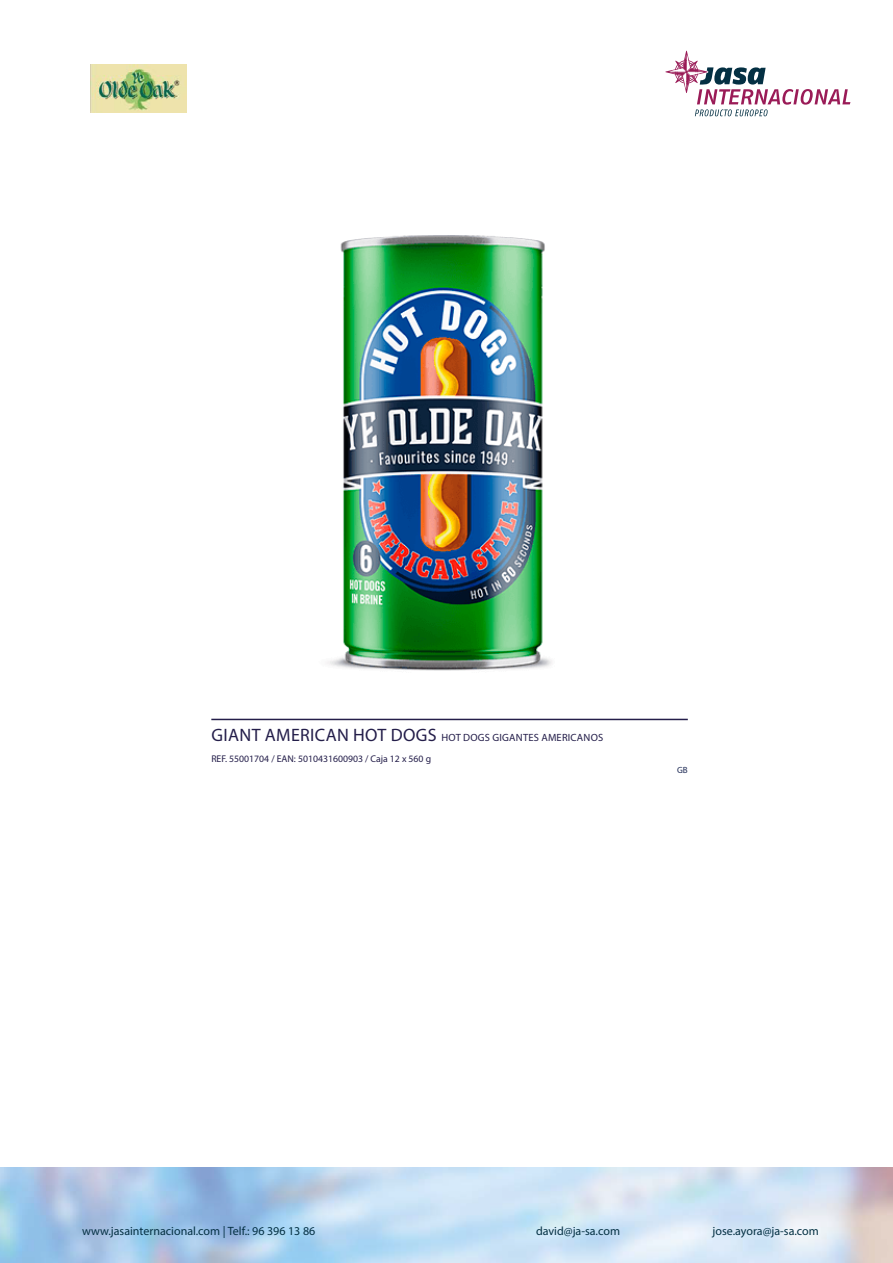
<style>
.page{position:relative;width:893px;height:1263px;background:#fff}
.page>*{position:absolute;margin:0;border:0;box-sizing:border-box;transform-origin:0 0}
.t1{font:12px "Myriad Pro";color:#043043}
.t2{font:10.5px "Myriad Pro";letter-spacing:.02em;color:#241e4a}
.t3{font:9.75px "Myriad Pro";color:#241e4a}
.t4{font:9px "Myriad Pro";color:#212d57}
.s1{font-size:18px}
</style>
<div class="page">
<svg style="left:665px;top:50px;width:185px;height:66px"></svg>
<img style="left:91px;top:65px;width:96px;height:48px">
<hr style="left:211px;top:719px;width:477px;height:1px;background:#241e4a">
<img style="left:327px;top:235px;width:225px;height:436px">
<p class="t2" style="left:212px;top:731px;width:393px"><span class="s1">GIANT AMERICAN HOT DOGS</span> HOT DOGS GIGANTES AMERICANOS</p>
<p class="t3" style="left:211px;top:752px;width:221px">REF. 55001704 / EAN: 5010431600903 / Caja 12 x 560 g</p>
<p class="t4" style="left:677px;top:765px;width:12px">GB</p>
<p class="t1" style="left:82px;top:1224px;width:235px">www.jasainternacional.com | Telf.: 96 396 13 86</p>
<p class="t1" style="left:536px;top:1224px;width:85px">david@ja-sa.com</p>
<p class="t1" style="left:713px;top:1224px;width:108px">jose.ayora@ja-sa.com</p>
</div>
